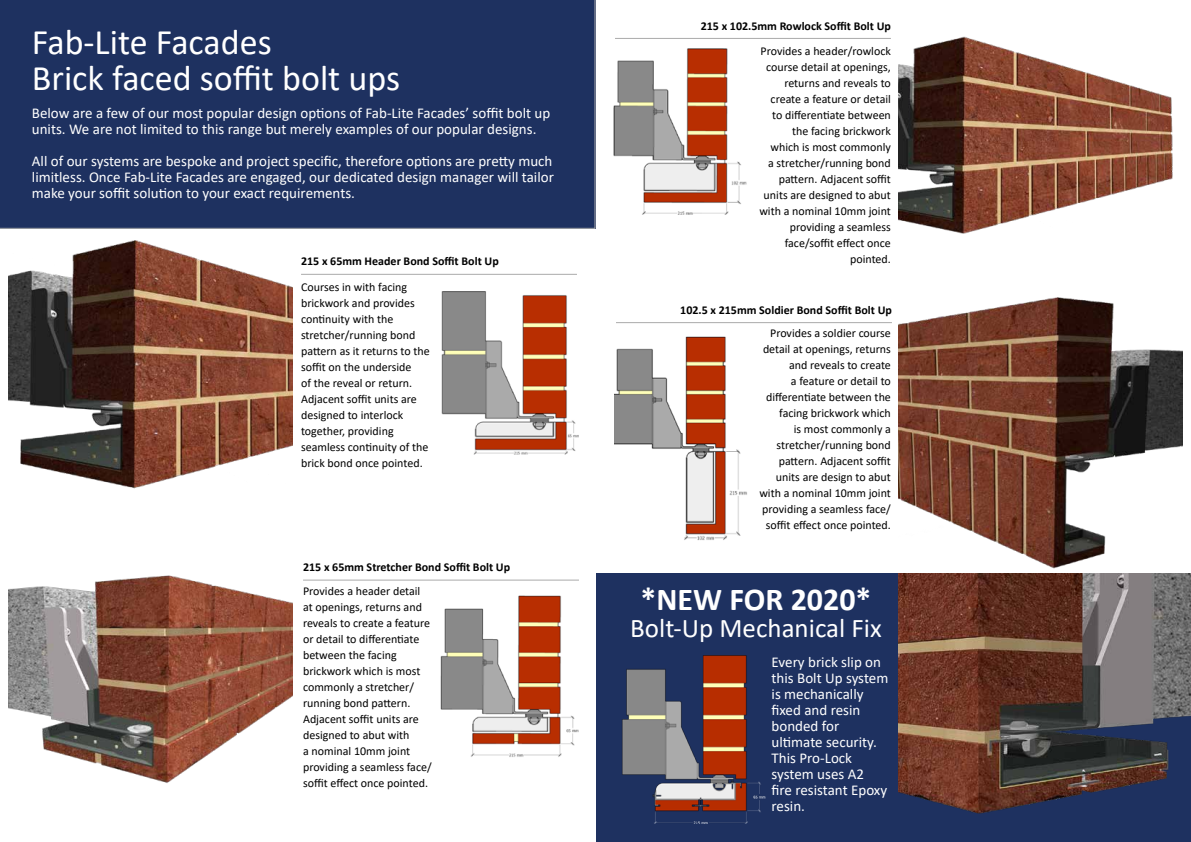
<style>
.page{position:relative;width:1191px;height:842px;background:#fff}
.page>*{position:absolute;margin:0;border:0;box-sizing:border-box;transform-origin:0 0}
.t1{font:36px/36px "Calibri";color:#fff}
.t2{font:700 32px "Calibri";color:#fff}
.t3{font:27px "Calibri";color:#fff}
.t4{font:15px/16px "Calibri";color:#fff}
.t5{font:12px/16px "Calibri";color:#000}
.t6{font:700 12px "Calibri";color:#000}
</style>
<div class="page">
<div style="left:0;top:0;width:595px;height:229px;background:#1e3160"></div>
<div style="left:596px;top:573px;width:595px;height:269px;background:#1e3160"></div>
<img style="left:9px;top:240px;width:283px;height:249px">
<img style="left:9px;top:575px;width:283px;height:208px">
<img style="left:899px;top:36px;width:274px;height:198px">
<img style="left:899px;top:297px;width:283px;height:272px">
<hr style="left:301px;top:274px;width:276px;height:1px;background:#aaa">
<hr style="left:303px;top:580px;width:276px;height:1px;background:#aaa">
<hr style="left:615px;top:38px;width:276px;height:1px;background:#aaa">
<hr style="left:616px;top:322px;width:276px;height:1px;background:#aaa">
<img style="left:441px;top:291px;width:138px;height:163px">
<img style="left:614px;top:336px;width:133px;height:204px">
<img style="left:613px;top:48px;width:134px;height:167px">
<img style="left:440px;top:595px;width:138px;height:162px">
<img style="left:899px;top:573px;width:292px;height:241px">
<img style="left:622px;top:656px;width:144px;height:168px">
<h1 class="t1" style="left:32px;top:23px;width:370px">Fab-Lite Facades<br>Brick faced soffit bolt ups</h1>
<p class="t4" style="left:32px;top:105px;width:520px">Below are a few of our most popular design options of Fab-Lite Facades’ soffit bolt up units. We are not limited to this range but merely examples of our popular designs.</p>
<p class="t4" style="left:32px;top:153px;width:523px;text-align:justify">All of our systems are bespoke and project specific, therefore options are pretty much limitless. Once Fab-Lite Facades are engaged, our dedicated design manager will tailor make your soffit solution to your exact requirements.</p>
<p class="t6" style="left:301px;top:252px;width:199px">215 x 65mm Header Bond Soffit Bolt Up</p>
<p class="t5" style="left:301px;top:278px;width:130px">Courses in with facing brickwork and provides continuity with the stretcher/running bond pattern as it returns to the soffit on the underside<br>of the reveal or return.<br>Adjacent soffit units are designed to interlock together, providing seamless continuity of the brick bond once pointed.</p>
<p class="t6" style="left:303px;top:559px;width:209px">215 x 65mm Stretcher Bond Soffit Bolt Up</p>
<p class="t5" style="left:303px;top:583px;width:130px">Provides a header detail at openings, returns and reveals to create a feature or detail to differentiate between the facing brickwork which is most commonly a stretcher/ running bond pattern.<br>Adjacent soffit units are designed to abut with<br>a nominal 10mm joint providing a seamless face/ soffit effect once pointed.</p>
<p class="t6" style="left:701px;top:17px;width:192px">215 x 102.5mm Rowlock Soffit Bolt Up</p>
<p class="t5" style="left:759px;top:43px;width:133px;text-align:right">Provides a header/rowlock course detail at openings, returns and reveals to create a feature or detail to differentiate between the facing brickwork<br>which is most commonly<br>a stretcher/running bond pattern. Adjacent soffit units are designed to abut with a nominal 10mm joint providing a seamless face/soffit effect once pointed.</p>
<p class="t6" style="left:680px;top:301px;width:213px">102.5 x 215mm Soldier Bond Soffit Bolt Up</p>
<p class="t5" style="left:759px;top:325px;width:133px;text-align:right">Provides a soldier course detail at openings, returns and reveals to create<br>a feature or detail to differentiate between the facing brickwork which<br>is most commonly a stretcher/running bond pattern. Adjacent soffit units are design to abut with a nominal 10mm joint providing a seamless face/ soffit effect once pointed.</p>
<h2 class="t2" style="left:640px;top:577px;width:233px">*NEW FOR 2020*</h2>
<h3 class="t3" style="left:630px;top:609px;width:253px">Bolt-Up Mechanical Fix</h3>
<p class="t4" style="left:771px;top:653px;width:118px">Every brick slip on this Bolt Up system is mechanically fixed and resin bonded for ultimate security.<br>This Pro-Lock system uses A2<br>fire resistant Epoxy resin.</p>
</div>
